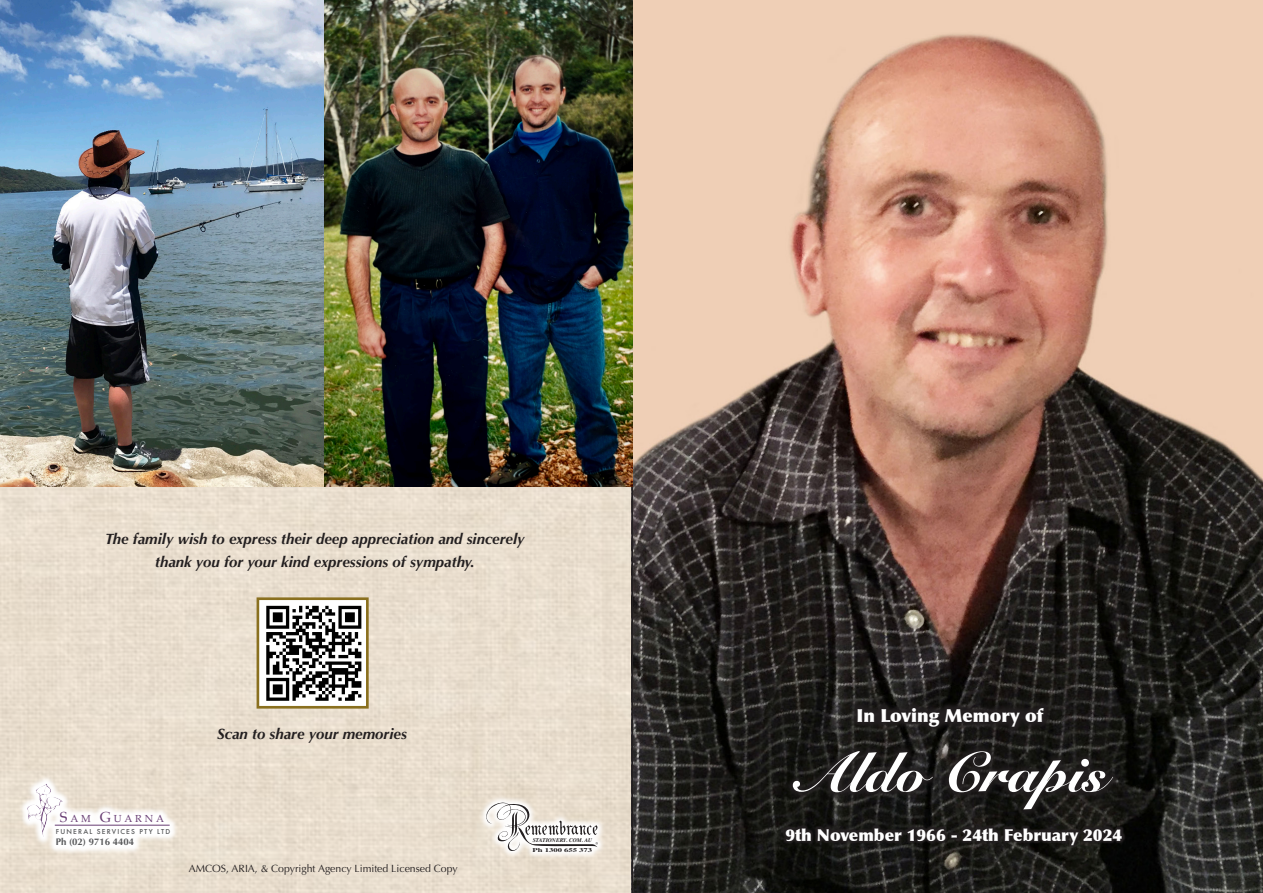
<style>
.page{position:relative;width:1263px;height:893px;background:#fff}
.page>*{position:absolute;margin:0;border:0;box-sizing:border-box;transform-origin:0 0}
.t1{font:900 55.5px "Snell Roundhand";color:#fff}
.t2{font:900 18px "Optima";color:#fff}
.t3{font:900 16.5px "Optima";color:#fff}
.t4{font:italic 700 15px "Optima";color:#231f20}
.t5{font:10.5px "Optima";color:#231f20}
.t6{font:10.2px "Palatino";letter-spacing:.27em;color:#673c72}
.t7{font:700 9.6px "Optima";color:#57585a}
.t8{font:500 6.6px "Futura";letter-spacing:.18em;color:#57585a}
.t9{font:italic 700 5.7px/9.8px "Times";color:#231f20}
.s1{font-size:14.55px}
.s2{font-style:normal}
</style>
<div class="page">
<img style="left:633px;top:0;width:630px;height:893px">
<hr style="left:631px;top:0;width:2px;height:893px;background:#231f20">
<svg style="left:785px;top:743px;width:336px;height:74px;background:#1e1d1b"></svg>
<svg style="left:850px;top:700px;width:201px;height:34px;background:#1f1d1c"></svg>
<svg style="left:782px;top:824px;width:344px;height:24px;background:#1e1b1a"></svg>
<svg style="left:19px;top:775px;width:159px;height:80px"></svg>
<img style="left:27px;top:784px;width:36px;height:53px">
<hr style="left:55px;top:825px;width:115px;height:1px;background:#673c72">
<img style="left:0;top:0;width:324px;height:487px">
<img style="left:324px;top:0;width:308px;height:487px">
<img style="left:266px;top:605px;width:96px;height:96px">
<div style="left:257px;top:597px;width:112px;height:112px;border:3px solid #8a701f"></div>
<svg style="left:479px;top:795px;width:126px;height:64px;background:#ece2d5"></svg>
<svg style="left:486px;top:803px;width:112px;height:49px"></svg>
<p class="t4" style="left:105px;top:530px;width:421px">The family wish to express their deep appreciation and sincerely</p>
<p class="t4" style="left:155px;top:552px;width:321px">thank you for your kind expressions of sympathy.</p>
<p class="t4" style="left:217px;top:725px;width:191px">Scan to share your memories</p>
<p class="t6" style="left:60px;top:810px;width:106px"><span class="s1">S</span>AM <span class="s1">G</span>UARNA</p>
<p class="t8" style="left:56px;top:827px;width:116px">FUNERAL SERVICES PTY LTD</p>
<p class="t7" style="left:56px;top:836px;width:80px">Ph (02) 9716 4404</p>
<p class="t5" style="left:189px;top:863px;width:270px">AMCOS, ARIA, &amp; Copyright Agency Limited Licensed Copy</p>
<p class="t9" style="left:532px;top:834px;width:61px">STATIONERY. COM. AU<br><span class="s2">Ph 1300 655 373</span></p>
<p class="t2" style="left:856px;top:704px;width:188px">In Loving Memory of</p>
<p class="t1" style="left:798px;top:740px;width:310px">Aldo Crapis</p>
<p class="t3" style="left:785px;top:825px;width:338px">9th November 1966 - 24th February 2024</p>
</div>
